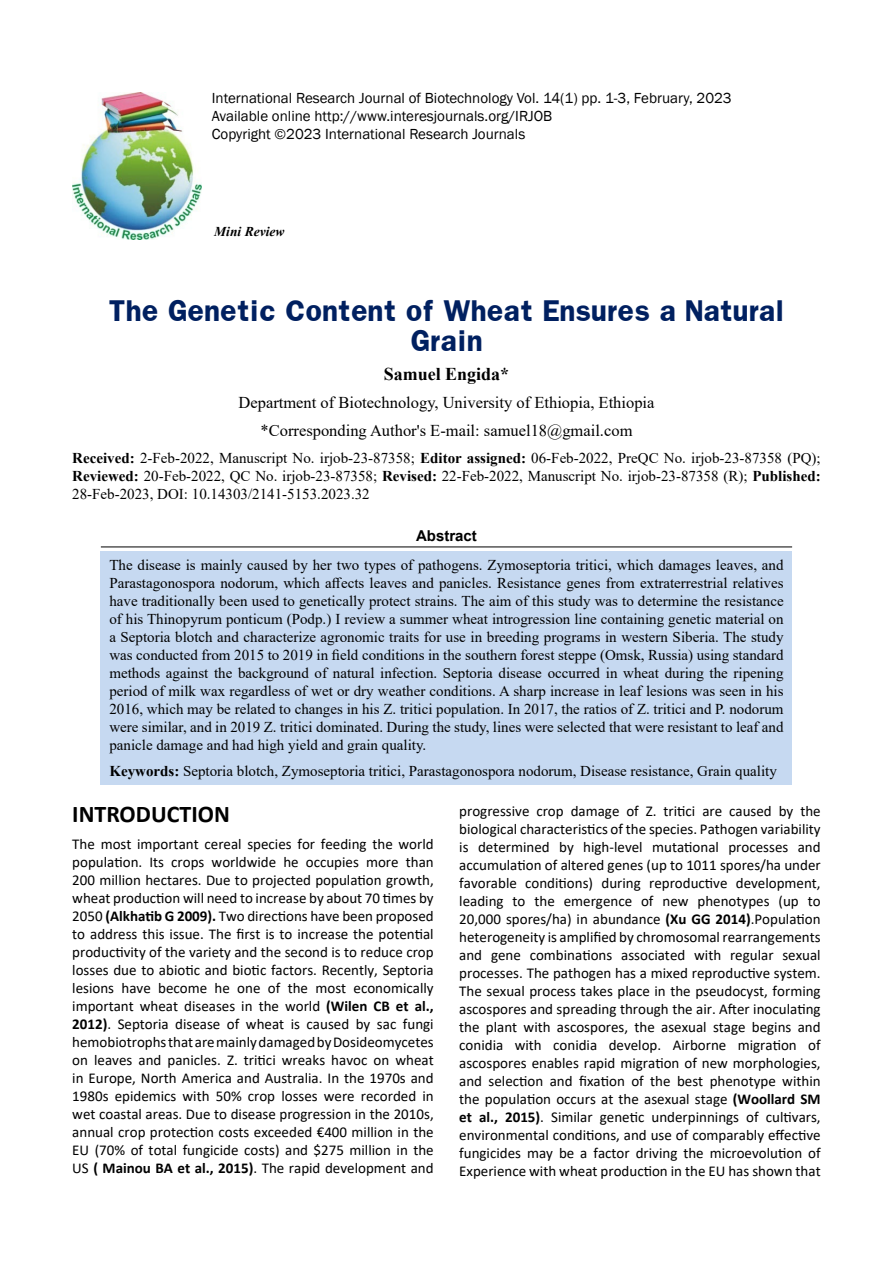
<style>
.page{position:relative;width:893px;height:1263px;background:#fff}
.page>*{position:absolute;margin:0;border:0;box-sizing:border-box;transform-origin:0 0}
.t1{font:700 25.5px/30px "Franklin";color:#002060;text-align:center}
.t2{font:700 24px "Calibri";color:#000}
.t3{font:700 18px "Times New Roman";color:#000}
.t4{font:16.5px/28.3px "Times New Roman";color:#000;text-align:center}
.t5{font:15px/18px "Calibri";color:#000;text-align:justify}
.t6{font:15px/18px "Times New Roman";color:#000;text-align:justify}
.t7{font:15px/18px "Franklin Gothic";color:#000}
.t8{font:700 15px "Arial";color:#000}
.t9{font:italic 700 13.5px "Times New Roman";color:#000101}
.s1{font-weight:700}
</style>
<div class="page">
<img style="left:72px;top:93px;width:129px;height:147px">
<hr style="left:101px;top:547px;width:691px;height:1px;background:#000">
<div style="left:101px;top:551px;width:691px;height:234px;background:#c6d9f1"></div>
<p class="t7" style="left:212px;top:90px;width:521px">International Research Journal of Biotechnology Vol. 14(1) pp. 1-3, February, 2023<br>Available online http://www.interesjournals.org/IRJOB<br>Copyright ©2023 International Research Journals</p>
<p class="t9" style="left:214px;top:222px;width:72px">Mini Review</p>
<h1 class="t1" style="left:109px;top:296px;width:677px">The Genetic Content of Wheat Ensures a Natural<br>Grain</h1>
<p class="t3" style="left:384px;top:361px;width:127px">Samuel Engida*</p>
<p class="t4" style="left:238px;top:388px;width:417px">Department of Biotechnology, University of Ethiopia, Ethiopia *Corresponding Author's E-mail: samuel18@gmail.com</p>
<p class="t6" style="left:72px;top:448px;width:750px"><span class="s1">Received:</span> 2-Feb-2022, Manuscript No. irjob-23-87358; <span class="s1">Editor assigned:</span> 06-Feb-2022, PreQC No. irjob-23-87358 (PQ); <span class="s1">Reviewed:</span> 20-Feb-2022, QC No. irjob-23-87358; <span class="s1">Revised:</span> 22-Feb-2022, Manuscript No. irjob-23-87358 (R); <span class="s1">Published:<br></span>28-Feb-2023, DOI: 10.14303/2141-5153.2023.32</p>
<p class="t8" style="left:416px;top:525px;width:62px">Abstract</p>
<p class="t6" style="left:109px;top:555px;width:676px">The disease is mainly caused by her two types of pathogens. Zymoseptoria tritici, which damages leaves, and Parastagonospora nodorum, which affects leaves and panicles. Resistance genes from extraterrestrial relatives have traditionally been used to genetically protect strains. The aim of this study was to determine the resistance of his Thinopyrum ponticum (Podp.) I review a summer wheat introgression line containing genetic material on a Septoria blotch and characterize agronomic traits for use in breeding programs in western Siberia. The study was conducted from 2015 to 2019 in field conditions in the southern forest steppe (Omsk, Russia) using standard methods against the background of natural infection. Septoria disease occurred in wheat during the ripening period of milk wax regardless of wet or dry weather conditions. A sharp increase in leaf lesions was seen in his 2016, which may be related to changes in his Z. tritici population. In 2017, the ratios of Z. tritici and P. nodorum were similar, and in 2019 Z. tritici dominated. During the study, lines were selected that were resistant to leaf and panicle damage and had high yield and grain quality.</p>
<p class="t6" style="left:109px;top:762px;width:669px"><span class="s1">Keywords:</span> Septoria blotch, Zymoseptoria tritici, Parastagonospora nodorum, Disease resistance, Grain quality</p>
<h2 class="t2" style="left:72px;top:797px;width:159px">INTRODUCTION</h2>
<p class="t5" style="left:72px;top:834px;width:363px">The most important cereal species for feeding the world population. Its crops worldwide he occupies more than 200 million hectares. Due to projected population growth, wheat production will need to increase by about 70 times by 2050 <span class="s1">(Alkhatib G 2009).</span> Two directions have been proposed to address this issue. The first is to increase the potential productivity of the variety and the second is to reduce crop losses due to abiotic and biotic factors. Recently, Septoria lesions have become he one of the most economically important wheat diseases in the world <span class="s1">(Wilen CB et al., 2012)</span>. Septoria disease of wheat is caused by sac fungi hemobiotrophs that are mainly damaged by Dosideomycetes on leaves and panicles. Z. tritici wreaks havoc on wheat in Europe, North America and Australia. In the 1970s and 1980s epidemics with 50% crop losses were recorded in wet coastal areas. Due to disease progression in the 2010s, annual crop protection costs exceeded €400 million in the EU (70% of total fungicide costs) and $275 million in the US <span class="s1">( Mainou BA et al., 2015)</span>. The rapid development and</p>
<p class="t5" style="left:459px;top:801px;width:363px">progressive crop damage of Z. tritici are caused by the biological characteristics of the species. Pathogen variability is determined by high-level mutational processes and accumulation of altered genes (up to 1011 spores/ha under favorable conditions) during reproductive development, leading to the emergence of new phenotypes (up to 20,000 spores/ha) in abundance <span class="s1">(Xu GG 2014)</span>.Population heterogeneity is amplified by chromosomal rearrangements and gene combinations associated with regular sexual processes. The pathogen has a mixed reproductive system.<br>The sexual process takes place in the pseudocyst, forming ascospores and spreading through the air. After inoculating the plant with ascospores, the asexual stage begins and conidia with conidia develop. Airborne migration of ascospores enables rapid migration of new morphologies, and selection and fixation of the best phenotype within the population occurs at the asexual stage <span class="s1">(Woollard SM et al., 2015)</span>. Similar genetic underpinnings of cultivars, environmental conditions, and use of comparably effective fungicides may be a factor driving the microevolution of Experience with wheat production in the EU has shown that</p>
</div>
